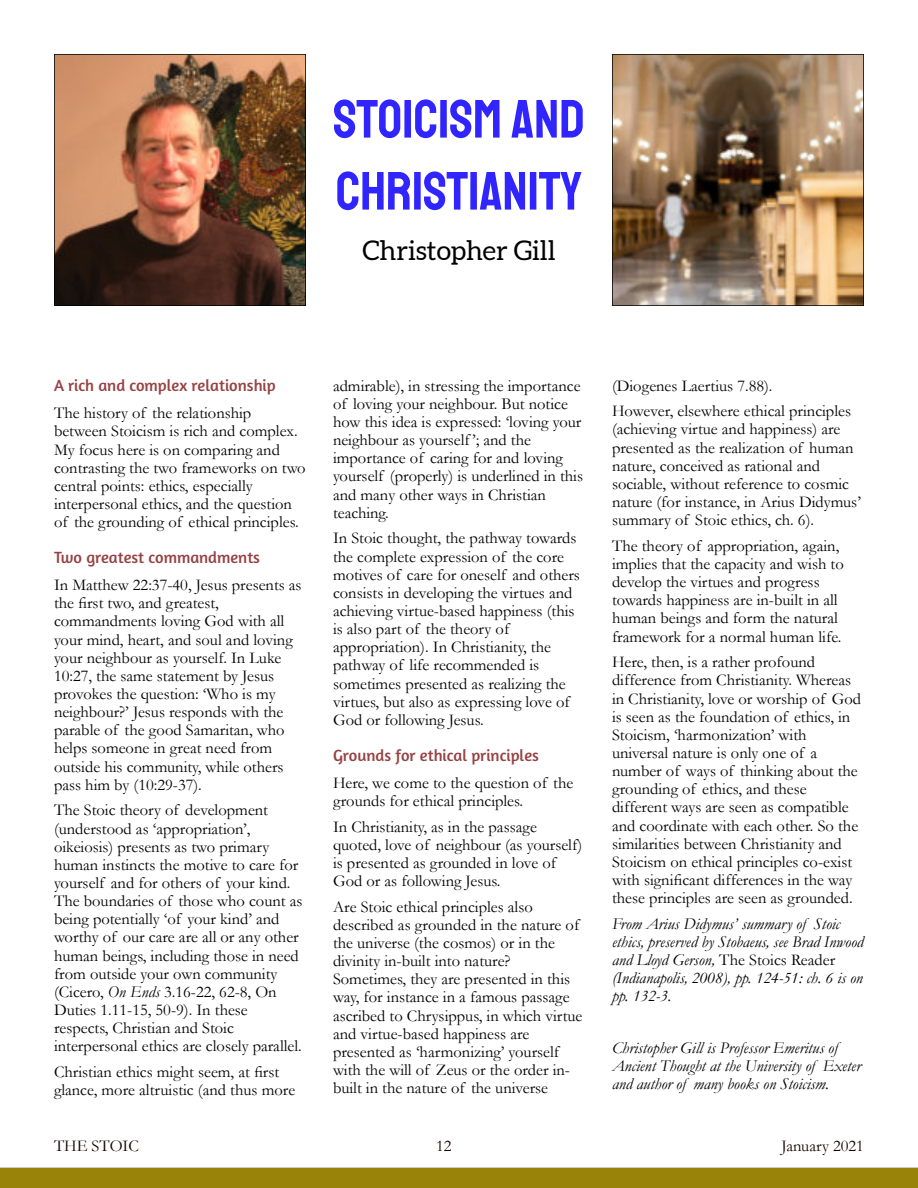
<style>
.page{position:relative;width:918px;height:1188px;background:#fff}
.page>*{position:absolute;margin:0;border:0;box-sizing:border-box;transform-origin:0 0}
.t1{font:54px/72px "Staatliches";color:#3024ff}
.t2{font:27px "Aleo";color:#000}
.t3{font:16.5px/18.1px "Garamond";color:#000}
.t4{font:italic 16.5px/18.1px "Garamond";color:#000}
.t5{font:16.5px "Amaranth";color:#964244}
.t6{font:16.5px "Garamond";color:#160301}
.s1{font-style:italic}
.s2{font-style:normal}
</style>
<div class="page">
<div style="left:0;top:1167px;width:918px;height:21px;background:#9a8309"></div>
<img style="left:612px;top:54px;width:252px;height:252px">
<img style="left:54px;top:54px;width:252px;height:252px">
<h1 class="t1" style="left:333px;top:84px;width:253px">STOICISM AND<br>CHRISTIANITY</h1>
<h2 class="t2" style="left:362px;top:238px;width:195px">Christopher Gill</h2>
<p class="t5" style="left:54px;top:375px;width:223px">A rich and complex relationship</p>
<p class="t3" style="left:54px;top:406px;width:253px">The history of the relationship between Stoicism is rich and complex.<br>My focus here is on comparing and contrasting the two frameworks on two central points: ethics, especially interpersonal ethics, and the question of the grounding of ethical principles.</p>
<p class="t5" style="left:54px;top:547px;width:208px">Two greatest commandments</p>
<p class="t3" style="left:54px;top:578px;width:249px">In Matthew 22:37-40, Jesus presents as the first two, and greatest, commandments loving God with all your mind, heart, and soul and loving your neighbour as yourself. In Luke 10:27, the same statement by Jesus provokes the question: ‘Who is my neighbour?’ Jesus responds with the parable of the good Samaritan, who helps someone in great need from outside his community, while others pass him by (10:29-37).</p>
<p class="t3" style="left:54px;top:803px;width:250px">The Stoic theory of development (understood as ‘appropriation’, oikeiosis) presents as two primary human instincts the motive to care for yourself and for others of your kind.<br>The boundaries of those who count as being potentially ‘of your kind’ and worthy of our care are all or any other human beings, including those in need from outside your own community (Cicero, <span class="s1">On Ends</span> 3.16-22, 62-8, On Duties 1.11-15, 50-9). In these respects, Christian and Stoic interpersonal ethics are closely parallel.</p>
<p class="t3" style="left:54px;top:1065px;width:243px">Christian ethics might seem, at first glance, more altruistic (and thus more</p>
<p class="t3" style="left:333px;top:378px;width:252px">admirable), in stressing the importance of loving your neighbour. But notice how this idea is expressed: ‘loving your neighbour as yourself ’; and the importance of caring for and loving yourself (properly) is underlined in this and many other ways in Christian teaching.</p>
<p class="t3" style="left:333px;top:531px;width:248px">In Stoic thought, the pathway towards the complete expression of the core motives of care for oneself and others consists in developing the virtues and achieving virtue-based happiness (this is also part of the theory of appropriation). In Christianity, the pathway of life recommended is sometimes presented as realizing the virtues, but also as expressing love of God or following Jesus.</p>
<p class="t5" style="left:333px;top:745px;width:208px">Grounds for ethical principles</p>
<p class="t3" style="left:333px;top:776px;width:242px">Here, we come to the question of the grounds for ethical principles.</p>
<p class="t3" style="left:333px;top:819px;width:251px">In Christianity, as in the passage quoted, love of neighbour (as yourself) is presented as grounded in love of God or as following Jesus.</p>
<p class="t3" style="left:333px;top:899px;width:251px">Are Stoic ethical principles also described as grounded in the nature of the universe (the cosmos) or in the divinity in-built into nature?<br>Sometimes, they are presented in this way, for instance in a famous passage ascribed to Chrysippus, in which virtue and virtue-based happiness are presented as ‘harmonizing’ yourself with the will of Zeus or the order in&shy;built in the nature of the universe</p>
<p class="t3" style="left:612px;top:375px;width:241px;line-height:25.7px">(Diogenes Laertius 7.88).<br>However, elsewhere ethical principles</p>
<p class="t3" style="left:612px;top:422px;width:250px">(achieving virtue and happiness) are presented as the realization of human nature, conceived as rational and sociable, without reference to cosmic nature (for instance, in Arius Didymus’ summary of Stoic ethics, ch. 6).</p>
<p class="t3" style="left:612px;top:539px;width:233px">The theory of appropriation, again, implies that the capacity and wish to develop the virtues and progress towards happiness are in-built in all human beings and form the natural framework for a normal human life.</p>
<p class="t3" style="left:612px;top:655px;width:251px">Here, then, is a rather profound difference from Christianity. Whereas in Christianity, love or worship of God is seen as the foundation of ethics, in Stoicism, ‘harmonization’ with universal nature is only one of a number of ways of thinking about the grounding of ethics, and these different ways are seen as compatible and coordinate with each other. So the similarities between Christianity and Stoicism on ethical principles co-exist with significant differences in the way these principles are seen as grounded.</p>
<p class="t4" style="left:612px;top:917px;width:253px">From Arius Didymus’ summary of Stoic ethics, preserved by Stobaeus, see Brad Inwood and Lloyd Gerson, <span class="s2">The Stoics Reader </span>(Indianapolis, 2008), pp. 124-51: ch. 6 is on pp. 132-3.</p>
<p class="t4" style="left:612px;top:1040px;width:250px">Christopher Gill is Professor Emeritus of<br>Ancient Thought at the University of Exeter and author of many books on Stoicism.</p>
<p class="t6" style="left:54px;top:1141px;width:86px">THE STOIC</p>
<p class="t6" style="left:436px;top:1141px;width:17px">12</p>
<p class="t6" style="left:781px;top:1141px;width:84px">January 2021</p>
</div>
